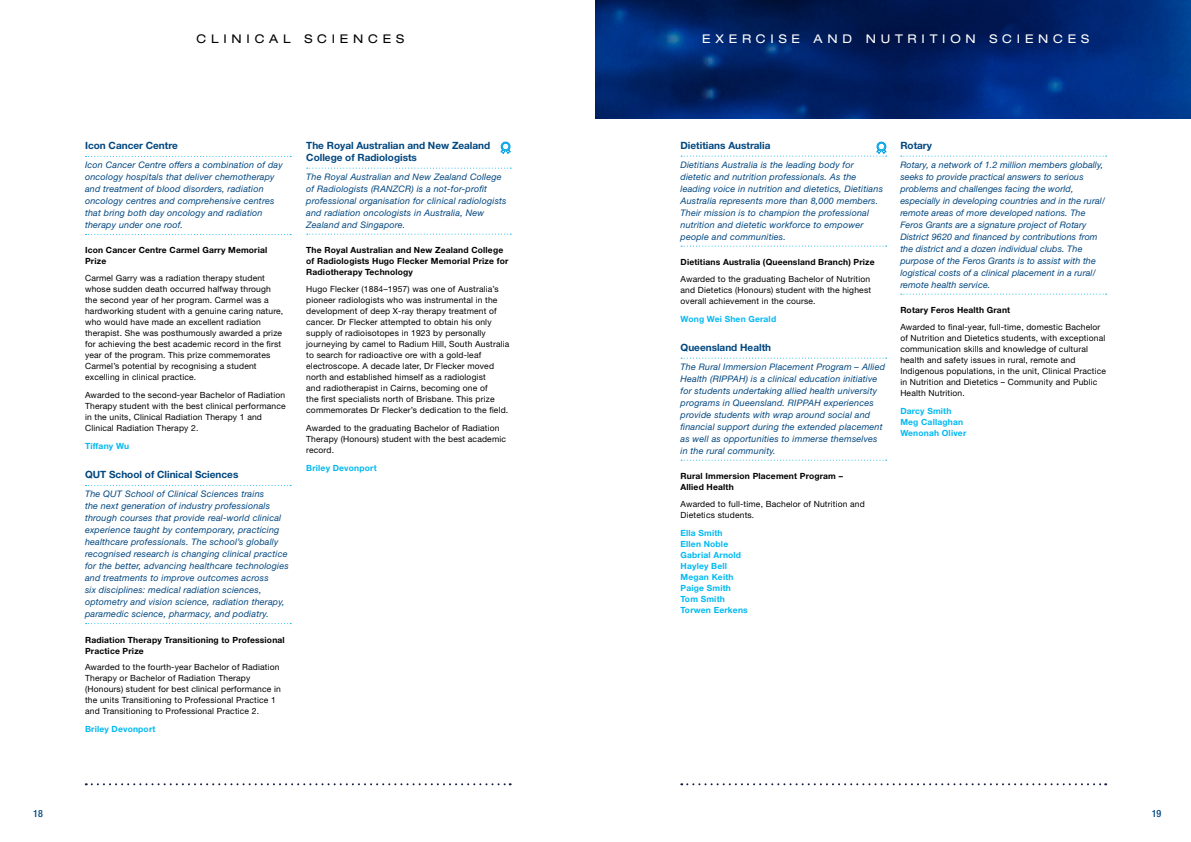
<style>
.page{position:relative;width:1191px;height:842px;background:#fff}
.page>*{position:absolute;margin:0;border:0;box-sizing:border-box;transform-origin:0 0}
.t1{font:expanded 12px "Helvetica Neue LT Pro";letter-spacing:.4em;color:#fff}
.t2{font:expanded 12px "Helvetica Neue LT Pro";letter-spacing:.4em;color:#000}
.t3{font:700 10px/12px "Helvetica Neue LT Pro";color:#00467f}
.t4{font:500 condensed 10px "Helvetica Neue LT Pro";color:#00467f}
.t5{font:italic 9px/12px "Helvetica Neue LT Pro";letter-spacing:.02em;color:#00467f}
.t6{font:8.5px/11px "Helvetica Neue LT Pro";letter-spacing:.02em;color:#000}
.t7{font:700 8.5px/11px "Helvetica Neue LT Pro";letter-spacing:.02em;color:#000}
.t8{font:700 8.5px/11px "Helvetica Neue LT Pro";letter-spacing:.02em;color:#00b9f1}
</style>
<div class="page">
<img style="left:595px;top:0;width:596px;height:118px">
<svg style="left:86px;top:783px;width:425px;height:2px"></svg>
<svg style="left:681px;top:783px;width:425px;height:2px"></svg>
<svg style="left:86px;top:156px;width:205px;height:1px"></svg>
<svg style="left:86px;top:234px;width:205px;height:1px"></svg>
<svg style="left:86px;top:485px;width:205px;height:1px"></svg>
<svg style="left:86px;top:623px;width:205px;height:1px"></svg>
<svg style="left:681px;top:246px;width:205px;height:1px"></svg>
<svg style="left:681px;top:358px;width:205px;height:1px"></svg>
<svg style="left:681px;top:460px;width:205px;height:1px"></svg>
<svg style="left:900px;top:156px;width:206px;height:1px"></svg>
<svg style="left:900px;top:294px;width:206px;height:1px"></svg>
<svg style="left:307px;top:168px;width:204px;height:1px"></svg>
<svg style="left:307px;top:234px;width:204px;height:1px"></svg>
<svg style="left:500px;top:142px;width:11px;height:12px"></svg>
<svg style="left:681px;top:142px;width:205px;height:15px"></svg>
<h1 class="t2" style="left:196px;top:31px;width:209px">CLINICAL SCIENCES</h1>
<p class="t3" style="left:85px;top:139px;width:94px">Icon Cancer Centre</p>
<p class="t5" style="left:85px;top:159px;width:199px">Icon Cancer Centre offers a combination of day oncology hospitals that deliver chemotherapy and treatment of blood disorders, radiation oncology centres and comprehensive centres that bring both day oncology and radiation therapy under one roof.</p>
<p class="t7" style="left:85px;top:245px;width:184px">Icon Cancer Centre Carmel Garry Memorial<br>Prize</p>
<p class="t6" style="left:85px;top:272px;width:200px">Carmel Garry was a radiation therapy student whose sudden death occurred halfway through the second year of her program. Carmel was a hardworking student with a genuine caring nature, who would have made an excellent radiation therapist. She was posthumously awarded a prize for achieving the best academic record in the first year of the program. This prize commemorates Carmel’s potential by recognising a student excelling in clinical practice.</p>
<p class="t6" style="left:85px;top:389px;width:202px">Awarded to the second-year Bachelor of Radiation Therapy student with the best clinical performance in the units, Clinical Radiation Therapy 1 and Clinical Radiation Therapy 2.</p>
<p class="t8" style="left:85px;top:441px;width:46px">Tiffany Wu</p>
<p class="t3" style="left:85px;top:468px;width:155px">QUT School of Clinical Sciences</p>
<p class="t5" style="left:85px;top:488px;width:205px">The QUT School of Clinical Sciences trains<br>the next generation of industry professionals through courses that provide real-world clinical experience taught by contemporary, practicing healthcare professionals. The school’s globally recognised research is changing clinical practice for the better, advancing healthcare technologies and treatments to improve outcomes across<br>six disciplines: medical radiation sciences, optometry and vision science, radiation therapy, paramedic science, pharmacy, and podiatry.</p>
<p class="t7" style="left:85px;top:634px;width:201px">Radiation Therapy Transitioning to Professional<br>Practice Prize</p>
<p class="t6" style="left:85px;top:661px;width:197px">Awarded to the fourth-year Bachelor of Radiation Therapy or Bachelor of Radiation Therapy (Honours) student for best clinical performance in the units Transitioning to Professional Practice 1 and Transitioning to Professional Practice 2.</p>
<p class="t8" style="left:85px;top:724px;width:72px">Briley Devonport</p>
<p class="t3" style="left:306px;top:139px;width:186px">The Royal Australian and New Zealand<br>College of Radiologists</p>
<p class="t5" style="left:306px;top:171px;width:202px">The Royal Australian and New Zealand College of Radiologists (RANZCR) is a not-for-profit professional organisation for clinical radiologists and radiation oncologists in Australia, New Zealand and Singapore.</p>
<p class="t7" style="left:306px;top:244px;width:204px">The Royal Australian and New Zealand College of Radiologists Hugo Flecker Memorial Prize for<br>Radiotherapy Technology</p>
<p class="t6" style="left:306px;top:283px;width:205px">Hugo Flecker (1884–1957) was one of Australia’s pioneer radiologists who was instrumental in the development of deep X-ray therapy treatment of cancer. Dr Flecker attempted to obtain his only supply of radioisotopes in 1923 by personally journeying by camel to Radium Hill, South Australia to search for radioactive ore with a gold-leaf electroscope. A decade later, Dr Flecker moved north and established himself as a radiologist<br>and radiotherapist in Cairns, becoming one of<br>the first specialists north of Brisbane. This prize commemorates Dr Flecker’s dedication to the field.</p>
<p class="t6" style="left:306px;top:422px;width:201px">Awarded to the graduating Bachelor of Radiation<br>Therapy (Honours) student with the best academic record.</p>
<p class="t8" style="left:306px;top:462px;width:72px">Briley Devonport</p>
<h1 class="t1" style="left:702px;top:31px;width:388px">EXERCISE AND NUTRITION SCIENCES</h1>
<p class="t3" style="left:680px;top:139px;width:91px">Dietitians Australia</p>
<p class="t5" style="left:680px;top:159px;width:204px">Dietitians Australia is the leading body for dietetic and nutrition professionals. As the leading voice in nutrition and dietetics, Dietitians Australia represents more than 8,000 members.<br>Their mission is to champion the professional nutrition and dietetic workforce to empower people and communities.</p>
<p class="t7" style="left:680px;top:256px;width:196px">Dietitians Australia (Queensland Branch) Prize</p>
<p class="t6" style="left:680px;top:273px;width:192px;text-align:justify">Awarded to the graduating Bachelor of Nutrition and Dietetics (Honours) student with the highest overall achievement in the course.</p>
<p class="t8" style="left:680px;top:313px;width:97px">Wong Wei Shen Gerald</p>
<p class="t3" style="left:680px;top:341px;width:92px">Queensland Health</p>
<p class="t5" style="left:680px;top:361px;width:206px">The Rural Immersion Placement Program – Allied Health (RIPPAH) is a clinical education initiative for students undertaking allied health university programs in Queensland. RIPPAH experiences provide students with wrap around social and financial support during the extended placement as well as opportunities to immerse themselves in the rural community.</p>
<p class="t7" style="left:680px;top:470px;width:164px">Rural Immersion Placement Program –<br>Allied Health</p>
<p class="t6" style="left:680px;top:498px;width:186px">Awarded to full-time, Bachelor of Nutrition and<br>Dietetics students.</p>
<p class="t8" style="left:680px;top:527px;width:69px">Ella Smith<br>Ellen Noble<br>Gabrial Arnold<br>Hayley Bell<br>Megan Keith<br>Paige Smith<br>Tom Smith<br>Torwen Eerkens</p>
<p class="t3" style="left:900px;top:139px;width:33px">Rotary</p>
<p class="t5" style="left:900px;top:159px;width:206px">Rotary, a network of 1.2 million members globally, seeks to provide practical answers to serious problems and challenges facing the world, especially in developing countries and in the rural/ remote areas of more developed nations. The Feros Grants are a signature project of Rotary District 9620 and financed by contributions from the district and a dozen individual clubs. The purpose of the Feros Grants is to assist with the logistical costs of a clinical placement in a rural/ remote health service.</p>
<p class="t7" style="left:900px;top:304px;width:111px">Rotary Feros Health Grant</p>
<p class="t6" style="left:900px;top:321px;width:207px">Awarded to final-year, full-time, domestic Bachelor of Nutrition and Dietetics students, with exceptional communication skills and knowledge of cultural health and safety issues in rural, remote and Indigenous populations, in the unit, Clinical Practice in Nutrition and Dietetics – Community and Public Health Nutrition.</p>
<p class="t8" style="left:900px;top:405px;width:67px">Darcy Smith<br>Meg Callaghan<br>Wenonah Oliver</p>
<p class="t4" style="left:33px;top:807px;width:11px">18</p>
<p class="t4" style="left:1151px;top:807px;width:11px">19</p>
</div>
